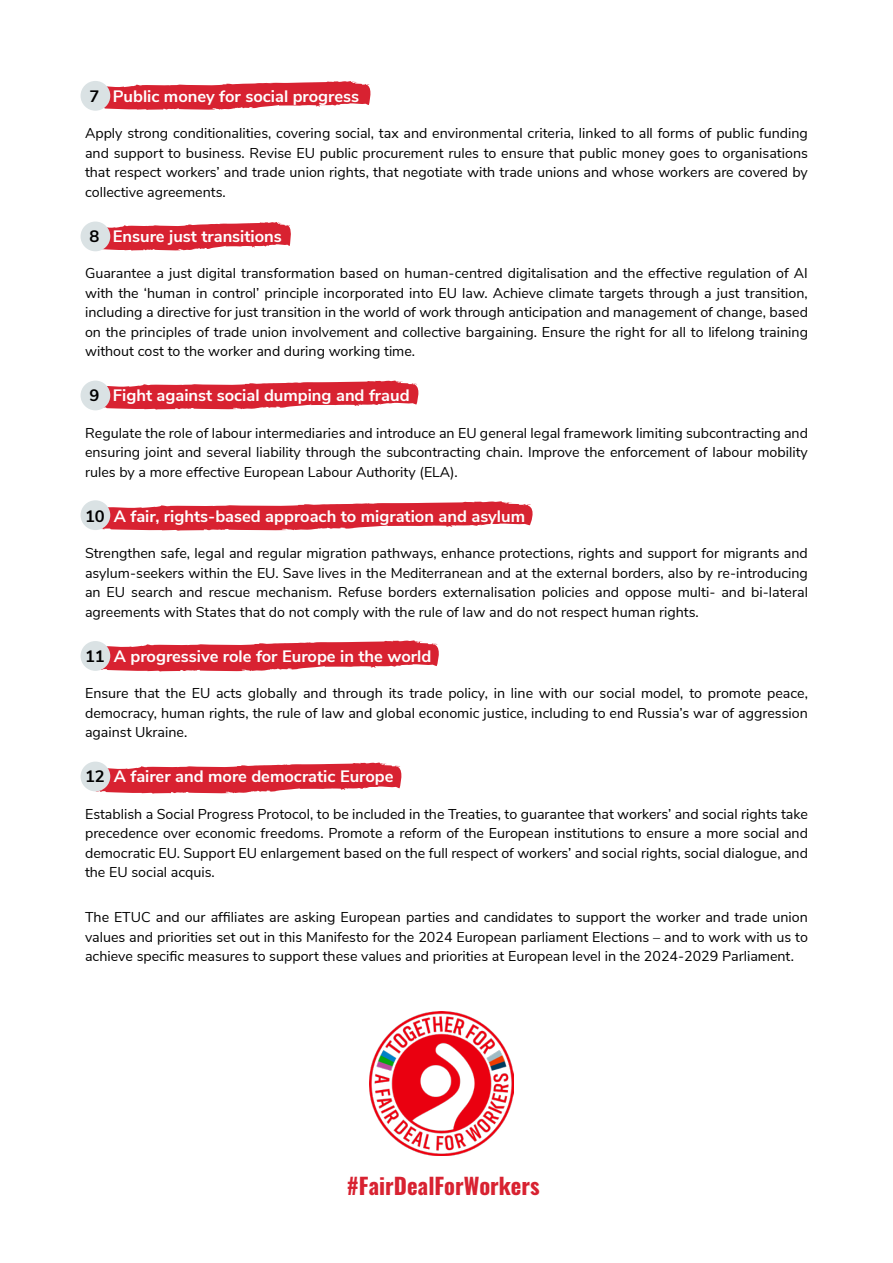
<style>
.page{position:relative;width:893px;height:1263px;background:#fff}
.page>*{position:absolute;margin:0;border:0;box-sizing:border-box;transform-origin:0 0}
.t1{font:700 22.5px "Oswald";color:#d82231}
.t2{font:700 16.5px "Nunito Sans";color:#fff}
.t3{font:14.25px/19.5px "Nunito Sans";color:#000;text-align:justify}
.s1{color:#000}
</style>
<div class="page">
<svg style="left:91px;top:81px;width:280px;height:29px"></svg>
<svg style="left:99px;top:222px;width:192px;height:29px"></svg>
<svg style="left:90px;top:380px;width:329px;height:30px"></svg>
<svg style="left:91px;top:501px;width:442px;height:30px"></svg>
<svg style="left:91px;top:640px;width:348px;height:31px"></svg>
<svg style="left:90px;top:762px;width:312px;height:32px"></svg>
<div style="left:81px;top:81px;width:29px;height:30px;background:#dae2e4;border-radius:50%"></div>
<div style="left:81px;top:222px;width:29px;height:29px;background:#dae2e4;border-radius:50%"></div>
<div style="left:81px;top:381px;width:29px;height:29px;background:#dae2e4;border-radius:50%"></div>
<div style="left:81px;top:500px;width:29px;height:30px;background:#dae2e4;border-radius:50%"></div>
<div style="left:81px;top:641px;width:29px;height:30px;background:#dae2e4;border-radius:50%"></div>
<div style="left:81px;top:762px;width:29px;height:29px;background:#dae2e4;border-radius:50%"></div>
<img style="left:369px;top:1011px;width:145px;height:144px">
<p class="t2" style="left:90px;top:84px;width:271px"><span class="s1">7</span> Public money for social progress</p>
<p class="t3" style="left:85px;top:123px;width:724px">Apply strong conditionalities, covering social, tax and environmental criteria, linked to all forms of public funding and support to business. Revise EU public procurement rules to ensure that public money goes to organisations that respect workers’ and trade union rights, that negotiate with trade unions and whose workers are covered by collective agreements.</p>
<p class="t2" style="left:90px;top:224px;width:194px"><span class="s1">8</span> Ensure just transitions</p>
<p class="t3" style="left:85px;top:263px;width:724px">Guarantee a just digital transformation based on human-centred digitalisation and the effective regulation of AI with the ‘human in control’ principle incorporated into EU law. Achieve climate targets through a just transition, including a directive for just transition in the world of work through anticipation and management of change, based on the principles of trade union involvement and collective bargaining. Ensure the right for all to lifelong training without cost to the worker and during working time.</p>
<p class="t2" style="left:90px;top:383px;width:322px"><span class="s1">9</span> Fight against social dumping and fraud</p>
<p class="t3" style="left:85px;top:422px;width:724px">Regulate the role of labour intermediaries and introduce an EU general legal framework limiting subcontracting and ensuring joint and several liability through the subcontracting chain. Improve the enforcement of labour mobility rules by a more effective European Labour Authority (ELA).</p>
<p class="t2" style="left:85px;top:504px;width:442px"><span class="s1">10</span> A fair, rights-based approach to migration and asylum</p>
<p class="t3" style="left:85px;top:543px;width:724px">Strengthen safe, legal and regular migration pathways, enhance protections, rights and support for migrants and asylum-seekers within the EU. Save lives in the Mediterranean and at the external borders, also by re-introducing an EU search and rescue mechanism. Refuse borders externalisation policies and oppose multi- and bi-lateral agreements with States that do not comply with the rule of law and do not respect human rights.</p>
<p class="t2" style="left:85px;top:644px;width:348px"><span class="s1">11</span> A progressive role for Europe in the world</p>
<p class="t3" style="left:85px;top:683px;width:724px">Ensure that the EU acts globally and through its trade policy, in line with our social model, to promote peace, democracy, human rights, the rule of law and global economic justice, including to end Russia’s war of aggression against Ukraine.</p>
<p class="t2" style="left:85px;top:765px;width:310px"><span class="s1">12</span> A fairer and more democratic Europe</p>
<p class="t3" style="left:85px;top:803px;width:724px">Establish a Social Progress Protocol, to be included in the Treaties, to guarantee that workers’ and social rights take precedence over economic freedoms. Promote a reform of the European institutions to ensure a more social and democratic EU. Support EU enlargement based on the full respect of workers’ and social rights, social dialogue, and the EU social acquis.</p>
<p class="t3" style="left:85px;top:907px;width:724px">The ETUC and our affiliates are asking European parties and candidates to support the worker and trade union values and priorities set out in this Manifesto for the 2024 European parliament Elections – and to work with us to achieve specific measures to support these values and priorities at European level in the 2024-2029 Parliament.</p>
<h1 class="t1" style="left:347px;top:1174px;width:194px">#FairDealForWorkers</h1>
</div>
